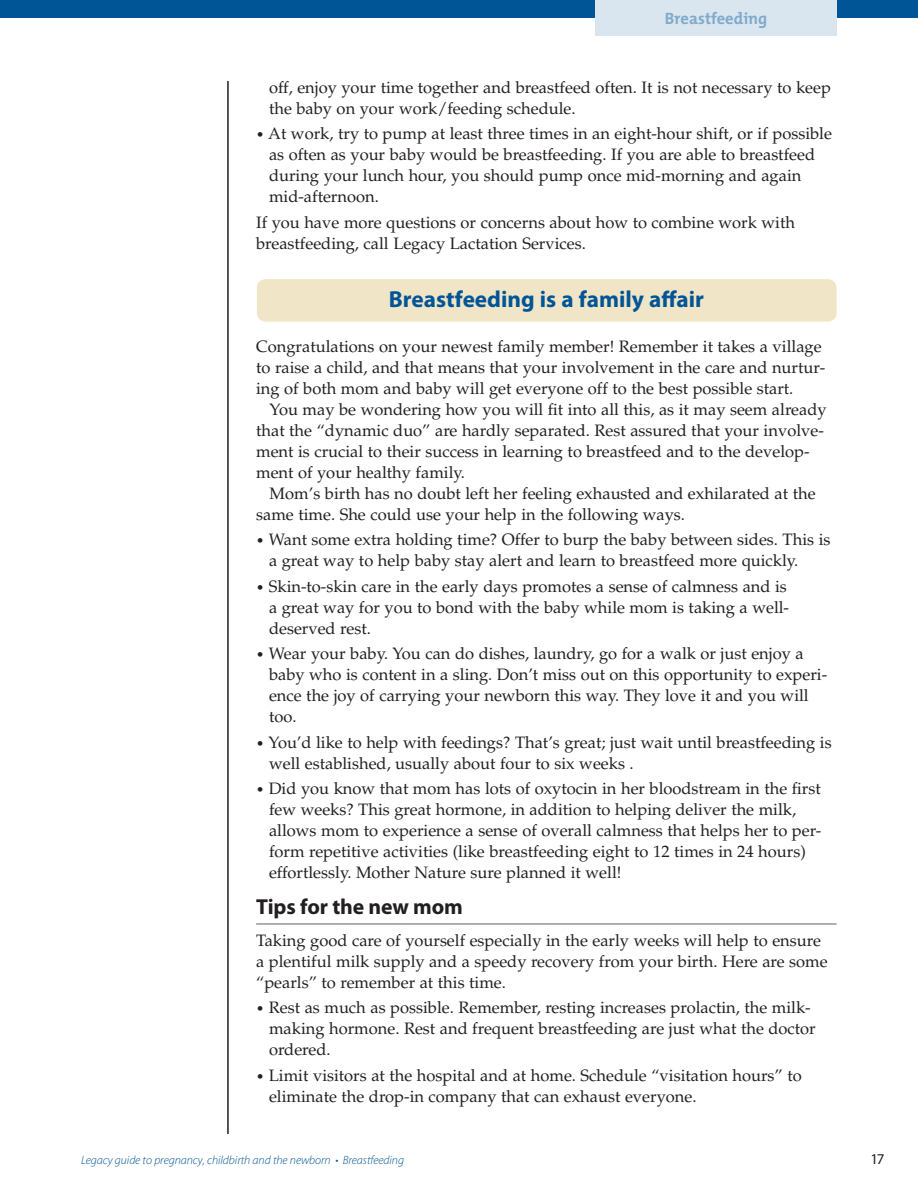
<style>
.page{position:relative;width:918px;height:1188px;background:#fff}
.page>*{position:absolute;margin:0;border:0;box-sizing:border-box;transform-origin:0 0}
.t1{font:700 23.25px "Myriad Pro";color:#005596}
.t2{font:700 21.75px "Myriad Pro";letter-spacing:-.01em;color:#231f20}
.t3{font:16.5px/21px "Palatino LT Std";color:#231f20}
.t4{font:700 16.5px "The Mix";color:#80aacb}
.t5{font:15px "Myriad Pro";color:#231f20}
.t6{font:italic 300 12px "Myriad Pro";letter-spacing:-.005em;color:#005596}
.s1{font-size:13.5px}
</style>
<div class="page">
<div style="left:0;top:0;width:918px;height:18px;background:#005596"></div>
<div style="left:595px;top:0;width:242px;height:36px;background:#d9e6ef"></div>
<div style="left:257px;top:279px;width:580px;height:43px;background:#f1e5c7;border-radius:9px"></div>
<hr style="left:227px;top:81px;width:2px;height:1053px;background:#231f20">
<hr style="left:256px;top:923px;width:581px;height:2px;background:#939598">
<p class="t4" style="left:665px;top:7px;width:104px">Breastfeeding</p>
<p class="t3" style="left:269px;top:77px;width:563px">off, enjoy your time together and breastfeed often. It is not necessary to keep the baby on your work/feeding schedule.</p>
<p class="t3" style="left:269px;top:124px;width:564px;text-indent:-13px"><span class="s1">•</span> At work, try to pump at least three times in an eight-hour shift, or if possible as often as your baby would be breastfeeding. If you are able to breastfeed during your lunch hour, you should pump once mid-morning and again mid-afternoon.</p>
<p class="t3" style="left:256px;top:212px;width:540px">If you have more questions or concerns about how to combine work with breastfeeding, call Legacy Lactation Services.</p>
<h1 class="t1" style="left:389px;top:287px;width:317px">Breastfeeding is a family affair</h1>
<p class="t3" style="left:256px;top:336px;width:571px">Congratulations on your newest family member! Remember it takes a village to raise a child, and that means that your involvement in the care and nurtur&shy;ing of both mom and baby will get everyone off to the best possible start.</p>
<p class="t3" style="left:256px;top:399px;width:572px;text-indent:13px">You may be wondering how you will fit into all this, as it may seem already that the “dynamic duo” are hardly separated. Rest assured that your involve&shy;ment is crucial to their success in learning to breastfeed and to the develop&shy;ment of your healthy family.</p>
<p class="t3" style="left:256px;top:483px;width:561px;text-indent:13px">Mom’s birth has no doubt left her feeling exhausted and exhilarated at the same time. She could use your help in the following ways.</p>
<p class="t3" style="left:269px;top:529px;width:563px;text-indent:-13px"><span class="s1">•</span> Want some extra holding time? Offer to burp the baby between sides. This is a great way to help baby stay alert and learn to breastfeed more quickly.</p>
<p class="t3" style="left:269px;top:576px;width:522px;text-indent:-13px"><span class="s1">•</span> Skin-to-skin care in the early days promotes a sense of calmness and is a great way for you to bond with the baby while mom is taking a well&shy;deserved rest.</p>
<p class="t3" style="left:269px;top:643px;width:560px;text-indent:-13px"><span class="s1">•</span> Wear your baby. You can do dishes, laundry, go for a walk or just enjoy a baby who is content in a sling. Don’t miss out on this opportunity to experi&shy;ence the joy of carrying your newborn this way. They love it and you will too.</p>
<p class="t3" style="left:269px;top:732px;width:564px;text-indent:-13px"><span class="s1">•</span> You’d like to help with feedings? That’s great; just wait until breastfeeding is well established, usually about four to six weeks .</p>
<p class="t3" style="left:269px;top:778px;width:554px;text-indent:-13px"><span class="s1">•</span> Did you know that mom has lots of oxytocin in her bloodstream in the first few weeks? This great hormone, in addition to helping deliver the milk, allows mom to experience a sense of overall calmness that helps her to per&shy;form repetitive activities (like breastfeeding eight to 12 times in 24 hours) effortlessly. Mother Nature sure planned it well!</p>
<h2 class="t2" style="left:256px;top:895px;width:208px">Tips for the new mom</h2>
<p class="t3" style="left:256px;top:930px;width:573px">Taking good care of yourself especially in the early weeks will help to ensure a plentiful milk supply and a speedy recovery from your birth. Here are some “pearls” to remember at this time.</p>
<p class="t3" style="left:269px;top:997px;width:548px;text-indent:-13px"><span class="s1">•</span> Rest as much as possible. Remember, resting increases prolactin, the milk&shy;making hormone. Rest and frequent breastfeeding are just what the doctor ordered.</p>
<p class="t3" style="left:269px;top:1065px;width:534px;text-indent:-13px"><span class="s1">•</span> Limit visitors at the hospital and at home. Schedule “visitation hours” to eliminate the drop-in company that can exhaust everyone.</p>
<p class="t6" style="left:81px;top:1154px;width:325px">Legacy guide to pregnancy, childbirth and the newborn • Breastfeeding</p>
<p class="t5" style="left:870px;top:1151px;width:16px">17</p>
</div>
